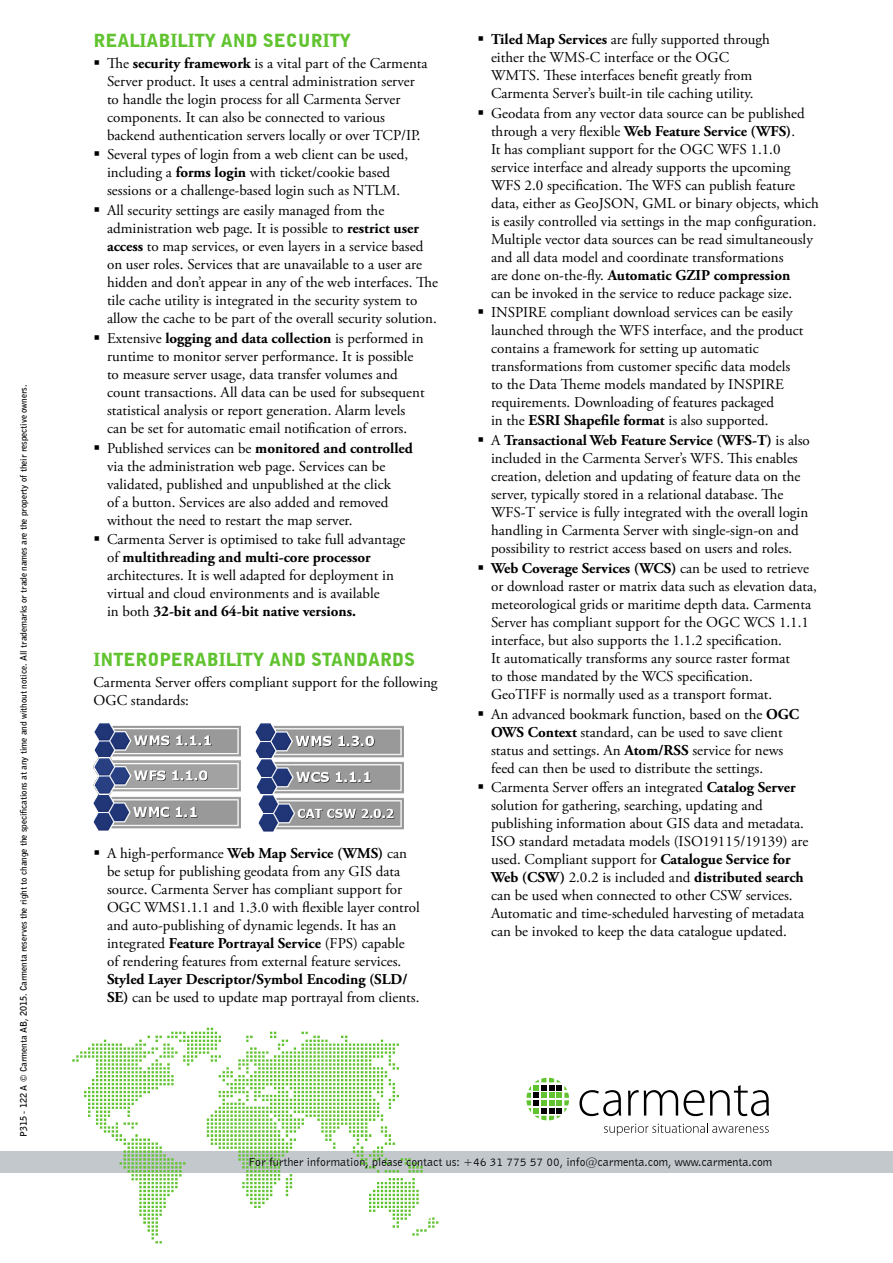
<style>
.page{position:relative;width:893px;height:1263px;background:#fff}
.page>*{position:absolute;margin:0;border:0;box-sizing:border-box;transform-origin:0 0}
.t1{font:900 18px "Bell Gothic BT";color:#60c32f}
.Punktlista_Features{font:15px/18px "Adobe Garamond Pro";color:#000}
.t2{font:12px "Bell Gothic BT";color:#000}
.t3{font:700 9px "Bell Gothic BT";color:#000}
.s1{font-weight:700}
</style>
<div class="page">
<div style="left:0;top:1152px;width:893px;height:21px;background:#c3c8cd"></div>
<svg style="left:72px;top:1028px;width:366px;height:215px"></svg>
<svg style="left:526px;top:1078px;width:43px;height:42px"></svg>
<svg style="left:579px;top:1090px;width:42px;height:26px"></svg>
<svg style="left:628px;top:1090px;width:50px;height:25px"></svg>
<svg style="left:684px;top:1090px;width:20px;height:26px"></svg>
<svg style="left:710px;top:1085px;width:59px;height:31px"></svg>
<svg style="left:604px;top:1123px;width:165px;height:12px"></svg>
<img style="left:94px;top:723px;width:146px;height:34px">
<img style="left:93px;top:757px;width:147px;height:74px">
<img style="left:255px;top:723px;width:149px;height:71px">
<img style="left:258px;top:795px;width:146px;height:37px">
<p class="t3" style="left:17px;top:1137px;width:754px;rotate:-90deg">P315 - 122 A © Carmenta AB, 2015. Carmenta reserves the right to change the specifications at any time and without notice. All trademarks or trade names are the property of their respective owners.</p>
<p class="t1" style="left:94px;top:29px;width:259px">REALIABILITY AND SECURITY</p>
<p class="Punktlista_Features" style="left:107px;top:55px;width:322px">The <span class="s1">security framework</span> is a vital part of the Carmenta Server product. It uses a central administration server to handle the login process for all Carmenta Server components. It can also be connected to various backend authentication servers locally or over TCP/IP.</p>
<p class="Punktlista_Features" style="left:107px;top:146px;width:303px">Several types of login from a web client can be used, including a <span class="s1">forms login</span> with ticket/cookie based sessions or a challenge-based login such as NTLM.</p>
<p class="Punktlista_Features" style="left:107px;top:202px;width:332px">All security settings are easily managed from the administration web page. It is possible to <span class="s1">restrict user access</span> to map services, or even layers in a service based on user roles. Services that are unavailable to a user are hidden and don’t appear in any of the web interfaces. The tile cache utility is integrated in the security system to allow the cache to be part of the overall security solution.</p>
<p class="Punktlista_Features" style="left:107px;top:330px;width:319px">Extensive <span class="s1">logging and data collection</span> is performed in runtime to monitor server performance. It is possible to measure server usage, data transfer volumes and count transactions. All data can be used for subsequent statistical analysis or report generation. Alarm levels can be set for automatic email notification of errors.</p>
<p class="Punktlista_Features" style="left:107px;top:439px;width:307px">Published services can be <span class="s1">monitored and controlled </span>via the administration web page. Services can be validated, published and unpublished at the click<br>of a button. Services are also added and removed without the need to restart the map server.</p>
<p class="Punktlista_Features" style="left:107px;top:531px;width:300px">Carmenta Server is optimised to take full advantage of <span class="s1">multithreading and multi-core processor </span>architectures. It is well adapted for deployment in virtual and cloud environments and is available<br>in both <span class="s1">32-bit and 64-bit native versions.</span></p>
<p class="t1" style="left:94px;top:648px;width:323px">INTEROPERABILITY AND STANDARDS</p>
<p class="Punktlista_Features" style="left:94px;top:674px;width:345px">Carmenta Server offers compliant support for the following<br>OGC standards:</p>
<p class="Punktlista_Features" style="left:107px;top:844px;width:314px">A high-performance <span class="s1">Web Map Service (WMS)</span> can be setup for publishing geodata from any GIS data source. Carmenta Server has compliant support for OGC WMS1.1.1 and 1.3.0 with flexible layer control and auto-publishing of dynamic legends. It has an integrated <span class="s1">Feature Portrayal Service</span> (FPS) capable of rendering features from external feature services.<br><span class="s1">Styled Layer Descriptor/Symbol Encoding (SLD/ SE)</span> can be used to update map portrayal from clients.</p>
<p class="Punktlista_Features" style="left:491px;top:31px;width:280px"><span class="s1">Tiled Map Services</span> are fully supported through either the WMS-C interface or the OGC WMTS. These interfaces benefit greatly from Carmenta Server’s built-in tile caching utility.</p>
<p class="Punktlista_Features" style="left:491px;top:104px;width:329px">Geodata from any vector data source can be published through a very flexible <span class="s1">Web Feature Service (WFS)</span>.<br>It has compliant support for the OGC WFS 1.1.0 service interface and already supports the upcoming WFS 2.0 specification. The WFS can publish feature data, either as GeoJSON, GML or binary objects, which is easily controlled via settings in the map configuration.<br>Multiple vector data sources can be read simultaneously and all data model and coordinate transformations<br>are done on-the-fly. <span class="s1">Automatic GZIP compression<br></span>can be invoked in the service to reduce package size.</p>
<p class="Punktlista_Features" style="left:491px;top:304px;width:314px">INSPIRE compliant download services can be easily launched through the WFS interface, and the product contains a framework for setting up automatic transformations from customer specific data models to the Data Theme models mandated by INSPIRE requirements. Downloading of features packaged<br>in the <span class="s1">ESRI Shapefile format</span> is also supported.</p>
<p class="Punktlista_Features" style="left:491px;top:432px;width:320px">A <span class="s1">Transactional Web Feature Service (WFS-T)</span> is also included in the Carmenta Server’s WFS. This enables creation, deletion and updating of feature data on the server, typically stored in a relational database. The WFS-T service is fully integrated with the overall login handling in Carmenta Server with single-sign-on and possibility to restrict access based on users and roles.</p>
<p class="Punktlista_Features" style="left:491px;top:560px;width:327px"><span class="s1">Web Coverage Services (WCS)</span> can be used to retrieve or download raster or matrix data such as elevation data, meteorological grids or maritime depth data. Carmenta Server has compliant support for the OGC WCS 1.1.1 interface, but also supports the 1.1.2 specification.<br>It automatically transforms any source raster format<br>to those mandated by the WCS specification.<br>GeoTIFF is normally used as a transport format.</p>
<p class="Punktlista_Features" style="left:491px;top:705px;width:310px">An advanced bookmark function, based on the <span class="s1">OGC OWS Context</span> standard, can be used to save client status and settings. An <span class="s1">Atom/RSS</span> service for news feed can then be used to distribute the settings.</p>
<p class="Punktlista_Features" style="left:491px;top:779px;width:319px">Carmenta Server offers an integrated <span class="s1">Catalog Server </span>solution for gathering, searching, updating and publishing information about GIS data and metadata.<br>ISO standard metadata models (ISO19115/19139) are used. Compliant support for <span class="s1">Catalogue Service for Web (CSW)</span> 2.0.2 is included and <span class="s1">distributed search </span>can be used when connected to other CSW services.<br>Automatic and time-scheduled harvesting of metadata can be invoked to keep the data catalogue updated.</p>
<p class="t2" style="left:249px;top:1154px;width:525px">For further information, please contact us: +46 31 775 57 00, info@carmenta.com, www.carmenta.com</p>
</div>
